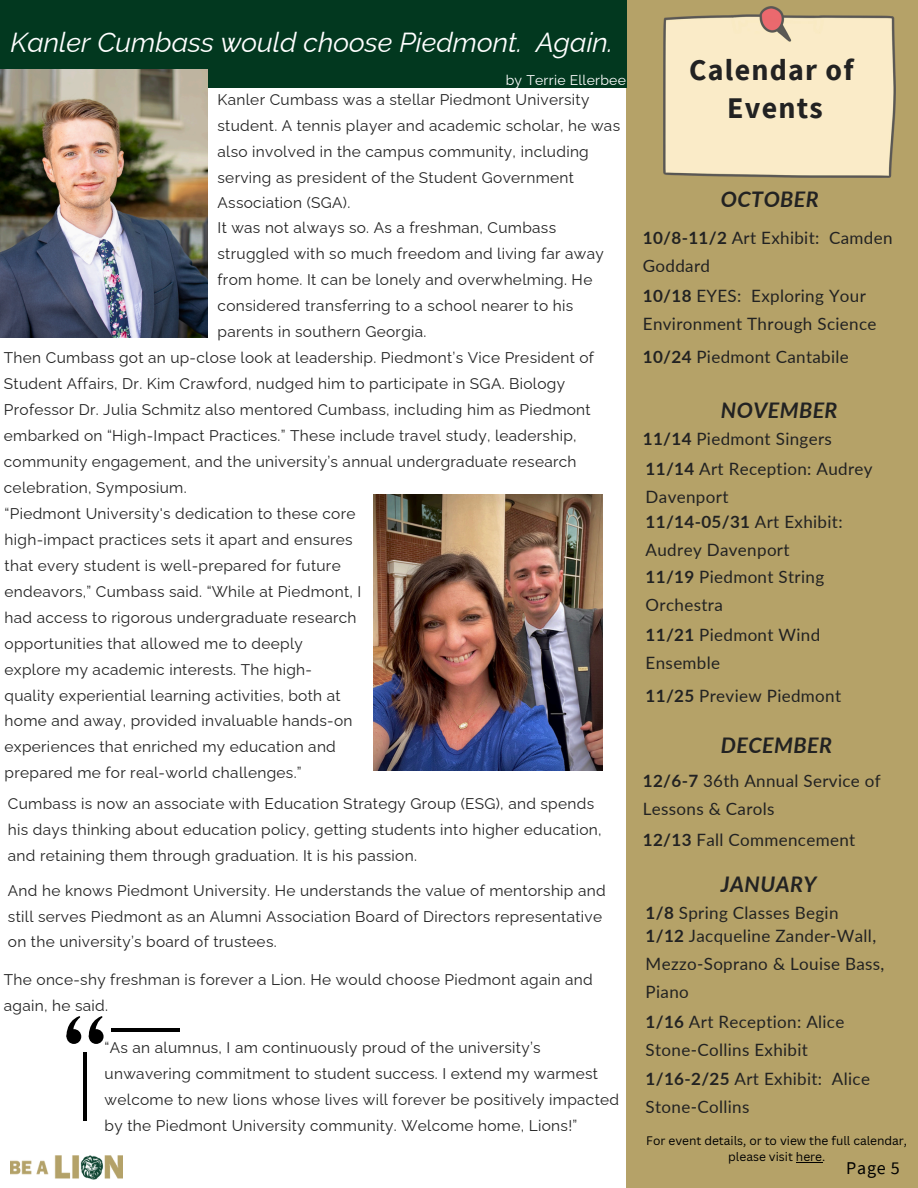
<style>
.page{position:relative;width:918px;height:1188px;background:#fff}
.page>*{position:absolute;margin:0;border:0;box-sizing:border-box;transform-origin:0 0}
.t1{font:700 30px/38.2px "Source Sans Pro";letter-spacing:.04em;color:#222;text-align:center}
.t2{font:italic 27.6px "Raleway";color:#fff}
.t3{font:italic 700 21.45px "Lato";letter-spacing:.02em;color:#222}
.t4{font:18px "Source Sans Pro";color:#000}
.t5{font:16.95px/28.2px "Lato";letter-spacing:.02em;color:#222}
.t6{font:15.45px/25.8px "Raleway";letter-spacing:.02em;color:#222}
.t7{font:13.95px "Raleway";letter-spacing:.02em;color:#fff}
.t8{font:12px/16px "Canva Sans";color:#000;text-align:center}
.s1{font-weight:700}
</style>
<div class="page">
<div style="left:627px;top:0;width:291px;height:1188px;background:#b5a268"></div>
<img style="left:664px;top:6px;width:231px;height:171px">
<img style="left:10px;top:1155px;width:113px;height:24px">
<div style="left:0;top:0;width:627px;height:88px;background:#02381f"></div>
<img style="left:0;top:69px;width:208px;height:269px">
<img style="left:373px;top:494px;width:229px;height:277px">
<svg style="left:89px;top:1029px;width:15px;height:15px"></svg>
<svg style="left:88px;top:1016px;width:15px;height:26px"></svg>
<div style="left:67px;top:1029px;width:14px;height:15px;background:#000;border-radius:50%"></div>
<svg style="left:66px;top:1016px;width:15px;height:26px"></svg>
<hr style="left:83px;top:1052px;width:4px;height:68px;background:#000">
<hr style="left:111px;top:1029px;width:69px;height:3px;background:#000">
<svg style="left:796px;top:1162px;width:26px;height:1px"></svg>
<h3 class="t2" style="left:10px;top:26px;width:604px">Kanler Cumbass would choose Piedmont. Again.</h3>
<h4 class="t7" style="left:506px;top:72px;width:122px">by Terrie Ellerbee</h4>
<h3 class="t6" style="left:218px;top:87px;width:404px">Kanler Cumbass was a stellar Piedmont University student. A tennis player and academic scholar, he was also involved in the campus community, including serving as president of the Student Government Association (SGA).</h3>
<h3 class="t6" style="left:218px;top:215px;width:388px">It was not always so. As a freshman, Cumbass struggled with so much freedom and living far away from home. It can be lonely and overwhelming. He considered transferring to a school nearer to his parents in southern Georgia.</h3>
<h4 class="t6" style="left:4px;top:345px;width:592px">Then Cumbass got an up-close look at leadership. Piedmont’s Vice President of Student Affairs, Dr. Kim Crawford, nudged him to participate in SGA. Biology Professor Dr. Julia Schmitz also mentored Cumbass, including him as Piedmont embarked on “High-Impact Practices.” These include travel study, leadership, community engagement, and the university’s annual undergraduate research celebration, Symposium.</h4>
<h4 class="t6" style="left:5px;top:501px;width:358px">“Piedmont University's dedication to these core high-impact practices sets it apart and ensures that every student is well-prepared for future endeavors,” Cumbass said. “While at Piedmont, I had access to rigorous undergraduate research opportunities that allowed me to deeply explore my academic interests. The high&shy;quality experiential learning activities, both at home and away, provided invaluable hands-on experiences that enriched my education and prepared me for real-world challenges.”</h4>
<h4 class="t6" style="left:8px;top:791px;width:595px">Cumbass is now an associate with Education Strategy Group (ESG), and spends his days thinking about education policy, getting students into higher education, and retaining them through graduation. It is his passion.</h4>
<h5 class="t6" style="left:8px;top:877px;width:599px">And he knows Piedmont University. He understands the value of mentorship and still serves Piedmont as an Alumni Association Board of Directors representative on the university’s board of trustees.</h5>
<h5 class="t6" style="left:4px;top:967px;width:590px">The once-shy freshman is forever a Lion. He would choose Piedmont again and again, he said.</h5>
<p class="t6" style="left:105px;top:1035px;width:516px">“As an alumnus, I am continuously proud of the university’s unwavering commitment to student success. I extend my warmest welcome to new lions whose lives will forever be positively impacted by the Piedmont University community. Welcome home, Lions!”</p>
<h4 class="t1" style="left:689px;top:50px;width:166px">Calendar of<br>Events</h4>
<h4 class="t3" style="left:721px;top:186px;width:99px">OCTOBER</h4>
<h4 class="t5" style="left:643px;top:223px;width:251px"><span class="s1">10/8-11/2</span> Art Exhibit: Camden<br>Goddard</h4>
<h4 class="t5" style="left:643px;top:281px;width:235px"><span class="s1">10/18</span> EYES: Exploring Your<br>Environment Through Science</h4>
<p class="t5" style="left:643px;top:342px;width:208px"><span class="s1">10/24</span> Piedmont Cantabile</p>
<h4 class="t3" style="left:721px;top:397px;width:118px">NOVEMBER</h4>
<h4 class="t5" style="left:643px;top:424px;width:191px"><span class="s1">11/14</span> Piedmont Singers</h4>
<h4 class="t5" style="left:646px;top:454px;width:229px"><span class="s1">11/14</span> Art Reception: Audrey<br>Davenport</h4>
<h4 class="t5" style="left:646px;top:508px;width:198px"><span class="s1">11/14-05/31</span> Art Exhibit:<br>Audrey Davenport</h4>
<p class="t5" style="left:646px;top:562px;width:180px"><span class="s1">11/19</span> Piedmont String<br>Orchestra</p>
<h5 class="t5" style="left:646px;top:620px;width:176px"><span class="s1">11/21</span> Piedmont Wind<br>Ensemble</h5>
<h5 class="t5" style="left:646px;top:681px;width:197px"><span class="s1">11/25</span> Preview Piedmont</h5>
<h3 class="t3" style="left:721px;top:732px;width:113px">DECEMBER</h3>
<h4 class="t5" style="left:643px;top:767px;width:240px"><span class="s1">12/6-7</span> 36th Annual Service of<br>Lessons &amp; Carols</h4>
<h4 class="t5" style="left:643px;top:825px;width:214px"><span class="s1">12/13</span> Fall Commencement</h4>
<h5 class="t3" style="left:721px;top:870px;width:97px">JANUARY</h5>
<h5 class="t5" style="left:646px;top:899px;width:194px"><span class="s1">1/8</span> Spring Classes Begin</h5>
<h5 class="t5" style="left:646px;top:921px;width:240px"><span class="s1">1/12</span> Jacqueline Zander-Wall,<br>Mezzo-Soprano &amp; Louise Bass,<br>Piano</h5>
<p class="t5" style="left:646px;top:1007px;width:200px"><span class="s1">1/16</span> Art Reception: Alice<br>Stone-Collins Exhibit</p>
<h5 class="t5" style="left:646px;top:1065px;width:226px"><span class="s1">1/16-2/25</span> Art Exhibit: Alice<br>Stone-Collins</h5>
<h4 class="t8" style="left:646px;top:1132px;width:262px">For event details, or to view the full calendar, please visit here.</h4>
<h4 class="t4" style="left:846px;top:1156px;width:55px">Page 5</h4>
</div>
